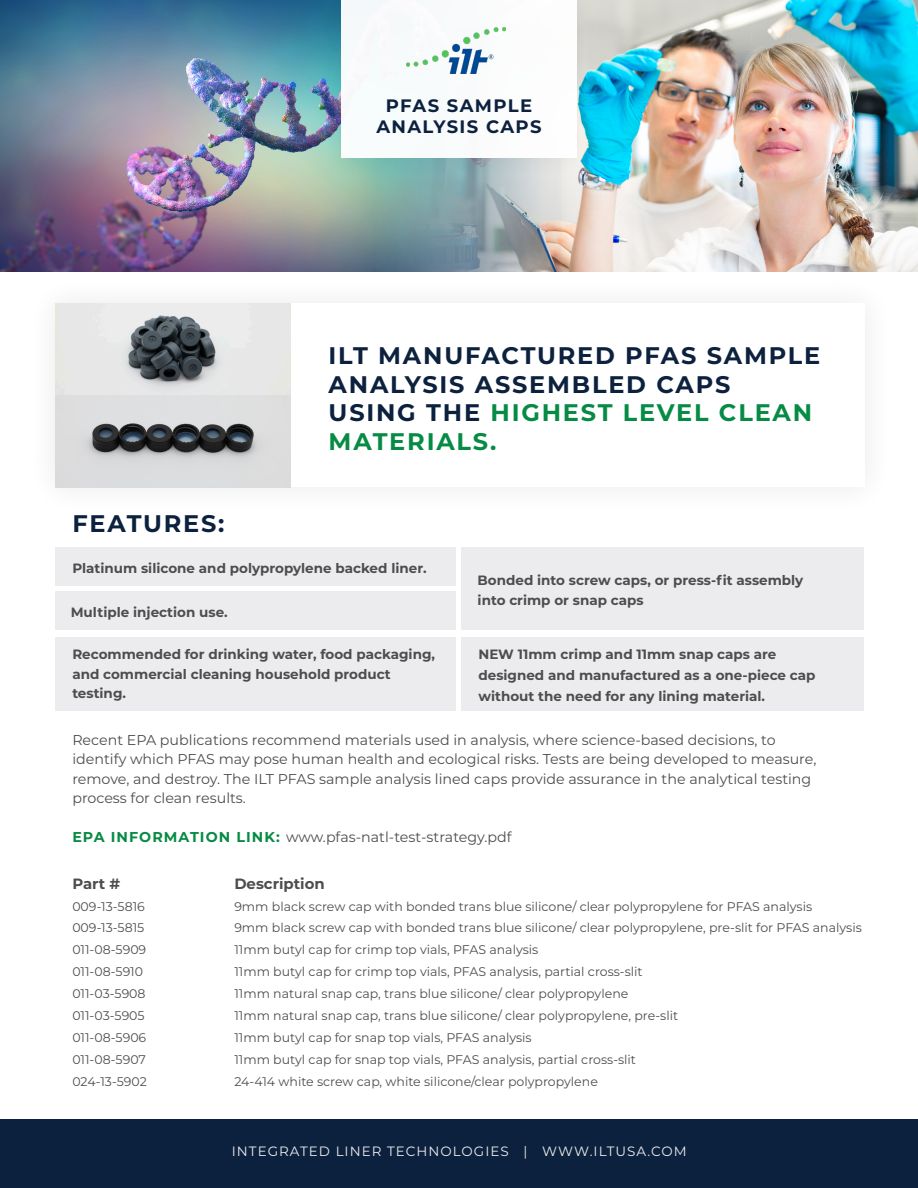
<style>
.page{position:relative;width:918px;height:1188px;background:#fff}
.page>*{position:absolute;margin:0;border:0;box-sizing:border-box;transform-origin:0 0}
.t1{font:700 24px/28.5px "Montserrat";letter-spacing:.075em;color:#0c213e}
.t2{font:700 18px/21.6px "Montserrat";letter-spacing:.075em;color:#0c213e;text-align:center}
.t3{font:700 14.85px "Montserrat";color:#4d4d4d}
.t4{font:14.25px/19.5px "Montserrat";color:#4d4d4d}
.t5{font:700 13.5px/19.5px "Montserrat";color:#4d4d4d}
.t6{font:13.5px "Montserrat";letter-spacing:.075em;color:#ececee}
.t7{font:12.6px "Montserrat";color:#4d4d4d}
.s1{color:#068b44}
.s2{font-weight:700;color:#068b44}
</style>
<div class="page">
<div style="left:0;top:1119px;width:918px;height:69px;background:#0c213e"></div>
<img style="left:0;top:0;width:918px;height:272px">
<div style="left:55px;top:547px;width:401px;height:39px;background:#ececee"></div>
<div style="left:55px;top:592px;width:401px;height:38px;background:#ececee"></div>
<div style="left:462px;top:547px;width:402px;height:83px;background:#ececee"></div>
<div style="left:55px;top:637px;width:401px;height:73px;background:#ececee"></div>
<div style="left:462px;top:637px;width:402px;height:74px;background:#ececee"></div>
<div style="left:317px;top:0;width:284px;height:181px;background:#231f20;opacity:.1"></div>
<svg style="left:341px;top:0;width:236px;height:157px"></svg>
<img style="left:406px;top:28px;width:99px;height:46px">
<img style="left:55px;top:304px;width:236px;height:91px">
<img style="left:55px;top:395px;width:236px;height:92px">
<p class="t2" style="left:376px;top:94px;width:167px">PFAS SAMPLE<br>ANALYSIS CAPS</p>
<p class="t1" style="left:329px;top:340px;width:493px">ILT MANUFACTURED PFAS SAMPLE<br>ANALYSIS ASSEMBLED CAPS<br>USING THE <span class="s1">HIGHEST LEVEL CLEAN<br>MATERIALS.</span></p>
<p class="t1" style="left:72px;top:508px;width:154px">FEATURES:</p>
<p class="t5" style="left:72px;top:558px;width:356px">Platinum silicone and polypropylene backed liner.</p>
<p class="t5" style="left:71px;top:601px;width:158px">Multiple injection use.</p>
<p class="t5" style="left:478px;top:570px;width:327px">Bonded into screw caps, or press-fit assembly into crimp or snap caps</p>
<p class="t5" style="left:72px;top:644px;width:364px">Recommended for drinking water, food packaging, and commercial cleaning household product testing.</p>
<p class="t5" style="left:478px;top:643px;width:339px;line-height:21px">NEW 11mm crimp and 11mm snap caps are designed and manufactured as a one-piece cap without the need for any lining material.</p>
<p class="t4" style="left:72px;top:729px;width:746px">Recent EPA publications recommend materials used in analysis, where science-based decisions, to identify which PFAS may pose human health and ecological risks. Tests are being developed to measure, remove, and destroy. The ILT PFAS sample analysis lined caps provide assurance in the analytical testing process for clean results.</p>
<p class="t4" style="left:72px;top:827px;width:441px"><span class="s2">EPA INFORMATION LINK:</span> www.pfas-natl-test-strategy.pdf</p>
<p class="t3" style="left:72px;top:873px;width:49px">Part #</p>
<p class="t3" style="left:234px;top:873px;width:92px">Description</p>
<p class="t7" style="left:72px;top:897px;width:74px">009-13-5816</p>
<p class="t7" style="left:234px;top:897px;width:579px">9mm black screw cap with bonded trans blue silicone/ clear polypropylene for PFAS analysis</p>
<p class="t7" style="left:72px;top:919px;width:73px">009-13-5815</p>
<p class="t7" style="left:234px;top:919px;width:629px">9mm black screw cap with bonded trans blue silicone/ clear polypropylene, pre-slit for PFAS analysis</p>
<p class="t7" style="left:72px;top:941px;width:75px">011-08-5909</p>
<p class="t7" style="left:234px;top:941px;width:306px">11mm butyl cap for crimp top vials, PFAS analysis</p>
<p class="t7" style="left:72px;top:963px;width:72px">011-08-5910</p>
<p class="t7" style="left:234px;top:963px;width:410px">11mm butyl cap for crimp top vials, PFAS analysis, partial cross-slit</p>
<p class="t7" style="left:72px;top:985px;width:75px">011-03-5908</p>
<p class="t7" style="left:234px;top:985px;width:396px">11mm natural snap cap, trans blue silicone/ clear polypropylene</p>
<p class="t7" style="left:72px;top:1007px;width:74px">011-03-5905</p>
<p class="t7" style="left:234px;top:1007px;width:445px">11mm natural snap cap, trans blue silicone/ clear polypropylene, pre-slit</p>
<p class="t7" style="left:72px;top:1029px;width:75px">011-08-5906</p>
<p class="t7" style="left:234px;top:1029px;width:299px">11mm butyl cap for snap top vials, PFAS analysis</p>
<p class="t7" style="left:72px;top:1051px;width:75px">011-08-5907</p>
<p class="t7" style="left:234px;top:1051px;width:403px">11mm butyl cap for snap top vials, PFAS analysis, partial cross-slit</p>
<p class="t7" style="left:72px;top:1073px;width:76px">024-13-5902</p>
<p class="t7" style="left:234px;top:1073px;width:365px">24-414 white screw cap, white silicone/clear polypropylene</p>
<p class="t6" style="left:232px;top:1142px;width:456px">INTEGRATED LINER TECHNOLOGIES | WWW.ILTUSA.COM</p>
</div>
